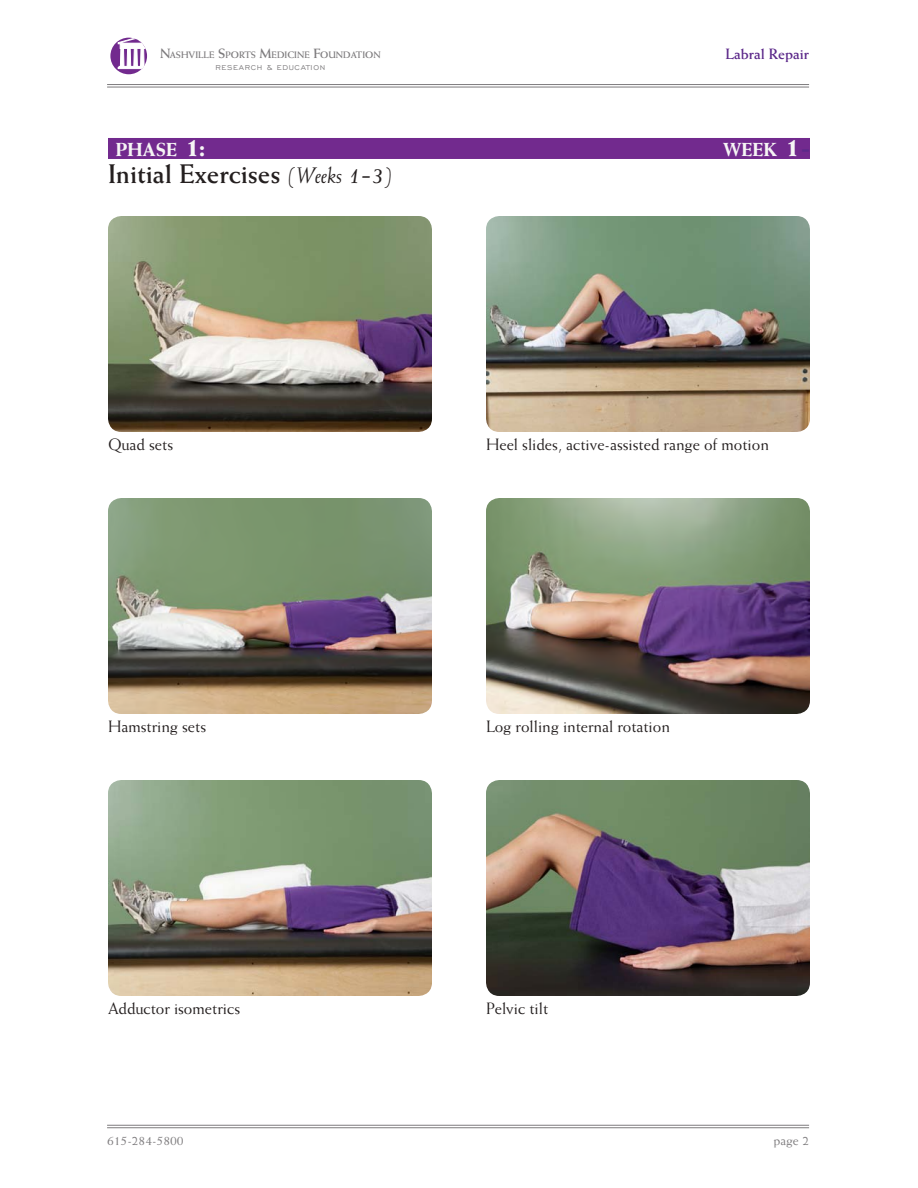
<style>
.page{position:relative;width:918px;height:1188px;background:#fff}
.page>*{position:absolute;margin:0;border:0;box-sizing:border-box;transform-origin:0 0}
.t1{font:700 27px "Weiss";color:#241f1f}
.t2{font:800 18.9px "Weiss";color:#f6f5f5}
.t3{font:16.5px "Weiss";letter-spacing:-.005em;color:#241f1f}
.t4{font:700 15px "Weiss";color:#5c298a}
.t5{font:13.5px "Weiss";color:#7d7b7d}
.t6{font:700 9.45px "Weiss";color:#7d7b7d}
.t7{font:9px "Engravers Gothic BT";letter-spacing:.075em;color:#7d7b7d}
.s1{font-size:13.5px}
.s2{font-size:27px}
.s3{font-size:27px;color:#5c298a}
.s4{font-weight:400;font-style:italic;font-size:22.5px}
.s5{font-weight:400;font-style:italic;font-size:30px}
</style>
<div class="page">
<svg style="left:110px;top:38px;width:37px;height:36px"></svg>
<svg style="left:118px;top:38px;width:29px;height:31px"></svg>
<hr style="left:107px;top:1125px;width:702px;height:1px;background:#7d7b7d">
<hr style="left:107px;top:1127px;width:702px;height:1px;background:#7d7b7d">
<hr style="left:107px;top:84px;width:702px;height:1px;background:#7d7b7d">
<hr style="left:107px;top:87px;width:702px;height:1px;background:#7d7b7d">
<div style="left:108px;top:138px;width:702px;height:21px;background:#722a8e"></div>
<img style="left:108px;top:216px;width:324px;height:216px">
<img style="left:108px;top:498px;width:324px;height:216px">
<img style="left:108px;top:780px;width:324px;height:216px">
<img style="left:486px;top:216px;width:324px;height:216px">
<img style="left:486px;top:498px;width:324px;height:216px">
<img style="left:486px;top:780px;width:324px;height:216px">
<p class="t6" style="left:160px;top:49px;width:222px"><span class="s1">N</span>ASHVILLE <span class="s1">S</span>PORTS <span class="s1">M</span>EDICINE <span class="s1">F</span>OUNDATION</p>
<p class="t7" style="left:216px;top:62px;width:111px">RESEARCH &amp; EDUCATION</p>
<p class="t4" style="left:726px;top:45px;width:85px">Labral Repair</p>
<p class="t2" style="left:116px;top:138px;width:92px">PHASE <span class="s2">1:</span></p>
<p class="t2" style="left:723px;top:138px;width:89px">WEEK <span class="s2">1</span><span class="s3">-</span></p>
<h1 class="t1" style="left:108px;top:158px;width:286px">Initial Exercises <span class="s4">(Weeks</span> <span class="s5">1-3</span><span class="s4">)</span></h1>
<p class="t3" style="left:108px;top:435px;width:67px">Quad sets</p>
<p class="t3" style="left:486px;top:435px;width:284px">Heel slides, active-assisted range of motion</p>
<p class="t3" style="left:108px;top:717px;width:100px">Hamstring sets</p>
<p class="t3" style="left:486px;top:717px;width:185px">Log rolling internal rotation</p>
<p class="t3" style="left:108px;top:999px;width:134px">Adductor isometrics</p>
<p class="t3" style="left:486px;top:999px;width:64px">Pelvic tilt</p>
<p class="t5" style="left:107px;top:1132px;width:78px">615-284-5800</p>
<p class="t5" style="left:773px;top:1132px;width:37px">page 2</p>
</div>
